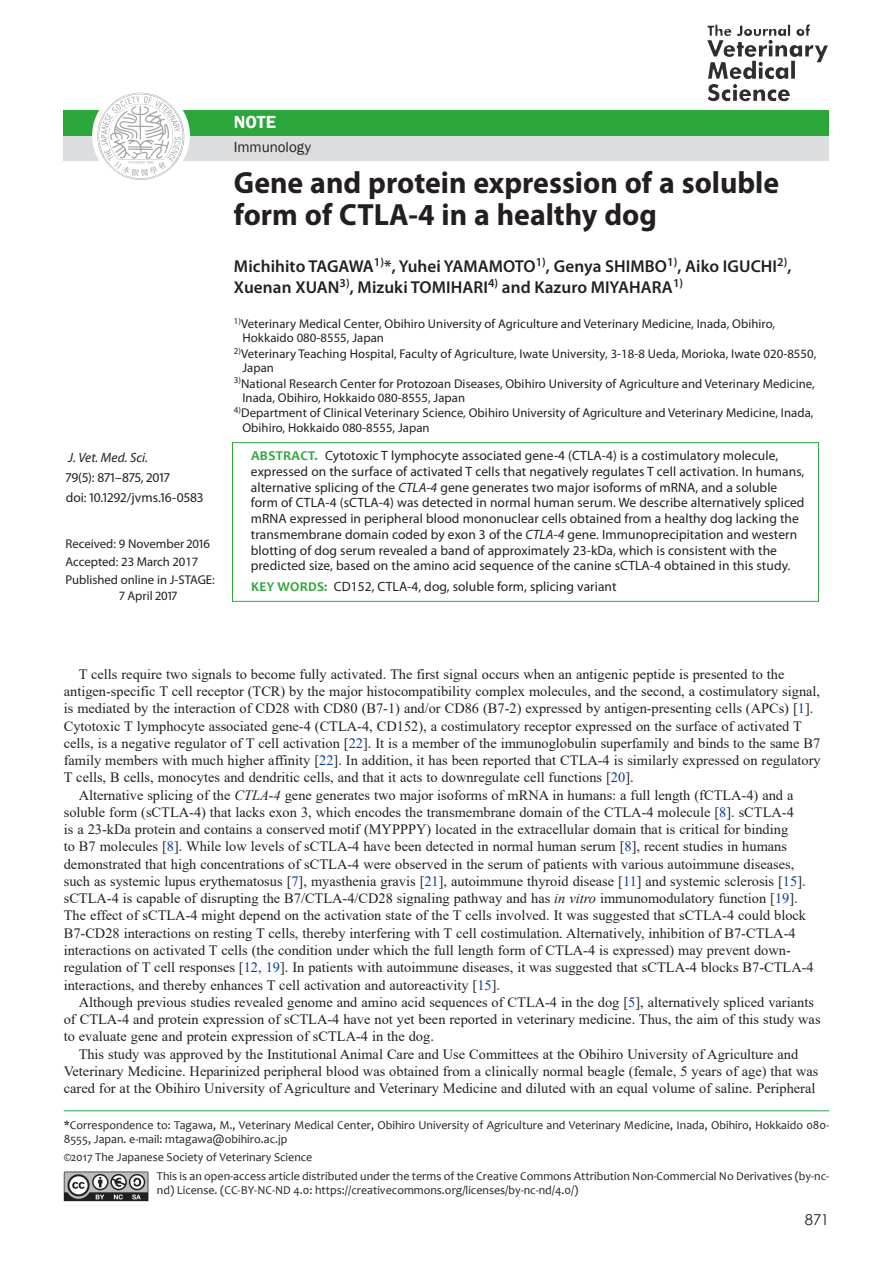
<style>
.page{position:relative;width:893px;height:1263px;background:#fff}
.page>*{position:absolute;margin:0;border:0;box-sizing:border-box;transform-origin:0 0}
.t1{font:700 30.75px/32.2px "Myriad Pro";color:#231f20}
.t2{font:600 18px "Franklin Gothic";color:#fff}
.t3{font:600 17.25px/21px "Myriad Pro";letter-spacing:.005em;color:#231f20}
.t4{font:15px "Franklin Gothic";color:#231f20}
.t5{font:15px "Century Gothic";color:#231f20}
.t6{font:14.25px "Times New Roman";color:#231f20}
.t7{font:13.5px/15.8px "Myriad Pro";letter-spacing:.005em;color:#231f20}
.t8{font:italic 13.5px "Myriad Pro";color:#231f20}
.t9{font:12.75px/14.2px "Myriad Pro";letter-spacing:.005em;color:#231f20}
.t10{font:12px/13.5px "Candara";color:#231f20}
.s1{font-family:"Candara";font-weight:700;color:#2aa738}
.s2{font-style:italic}
.s3{color:#003f98}
</style>
<div class="page">
<hr style="left:64px;top:1110px;width:765px;height:1px;background:#2aa738">
<svg style="left:64px;top:1171px;width:84px;height:30px;background:#868586"></svg>
<div style="left:64px;top:136px;width:765px;height:25px;background:#dcdddf"></div>
<div style="left:64px;top:111px;width:765px;height:25px;background:#2aa738"></div>
<div style="left:92px;top:87px;width:98px;height:97px;background:#fff;border-radius:50%"></div>
<svg style="left:94px;top:92px;width:93px;height:88px"></svg>
<img style="left:707px;top:24px;width:106px;height:33px">
<div style="left:232px;top:442px;width:587px;height:160px;border:1px solid #2aa738"></div>
<p class="t8" style="left:68px;top:449px;width:81px">J. Vet. Med. Sci.</p>
<p class="t7" style="left:66px;top:468px;width:139px;line-height:20px">79(5): 871–875, 2017<br>doi: 10.1292/jvms.16-0583</p>
<p class="t9" style="left:66px;top:535px;width:151px;line-height:17.9px">Received: 9 November 2016<br>Accepted: 23 March 2017<br>Published online in J-STAGE:</p>
<p class="t9" style="left:120px;top:588px;width:59px">7 April 2017</p>
<p class="t2" style="left:234px;top:111px;width:44px">NOTE</p>
<p class="t4" style="left:234px;top:138px;width:79px">Immunology</p>
<h1 class="t1" style="left:234px;top:165px;width:547px">Gene and protein expression of a soluble form of CTLA-4 in a healthy dog</h1>
<p class="t3" style="left:234px;top:255px;width:559px">Michihito TAGAWA<sup>1)</sup>*, Yuhei YAMAMOTO<sup>1)</sup>, Genya SHIMBO<sup>1)</sup>, Aiko IGUCHI<sup>2)</sup>,<br>Xuenan XUAN<sup>3)</sup>, Mizuki TOMIHARI<sup>4)</sup> and Kazuro MIYAHARA<sup>1)</sup></p>
<p class="t9" style="left:242px;top:316px;width:534px;text-indent:-9px"><sup>1)</sup>Veterinary Medical Center, Obihiro University of Agriculture and Veterinary Medicine, Inada, Obihiro,<br>Hokkaido 080-8555, Japan</p>
<p class="t9" style="left:242px;top:346px;width:575px;text-indent:-9px"><sup>2)</sup>Veterinary Teaching Hospital, Faculty of Agriculture, Iwate University, 3-18-8 Ueda, Morioka, Iwate 020-8550,<br>Japan</p>
<p class="t9" style="left:242px;top:376px;width:574px;text-indent:-9px"><sup>3)</sup>National Research Center for Protozoan Diseases, Obihiro University of Agriculture and Veterinary Medicine,<br>Inada, Obihiro, Hokkaido 080-8555, Japan</p>
<p class="t9" style="left:242px;top:406px;width:573px;text-indent:-9px"><sup>4)</sup>Department of Clinical Veterinary Science, Obihiro University of Agriculture and Veterinary Medicine, Inada,<br>Obihiro, Hokkaido 080-8555, Japan</p>
<p class="t7" style="left:251px;top:448px;width:555px"><span class="s1">ABSTRACT.</span> Cytotoxic T lymphocyte associated gene-4 (CTLA-4) is a costimulatory molecule, expressed on the surface of activated T cells that negatively regulates T cell activation. In humans, alternative splicing of the <span class="s2">CTLA-4</span> gene generates two major isoforms of mRNA, and a soluble form of CTLA-4 (sCTLA-4) was detected in normal human serum. We describe alternatively spliced mRNA expressed in peripheral blood mononuclear cells obtained from a healthy dog lacking the transmembrane domain coded by exon 3 of the <span class="s2">CTLA-4</span> gene. Immunoprecipitation and western blotting of dog serum revealed a band of approximately 23-kDa, which is consistent with the predicted size, based on the amino acid sequence of the canine sCTLA-4 obtained in this study.</p>
<p class="t7" style="left:251px;top:579px;width:367px"><span class="s1">KEY WORDS:</span> CD152, CTLA-4, dog, soluble form, splicing variant</p>
<p class="t6" style="left:79px;top:664px;width:707px">T cells require two signals to become fully activated. The first signal occurs when an antigenic peptide is presented to the</p>
<p class="t6" style="left:64px;top:681px;width:758px">antigen-specific T cell receptor (TCR) by the major histocompatibility complex molecules, and the second, a costimulatory signal,</p>
<p class="t6" style="left:64px;top:698px;width:751px">is mediated by the interaction of CD28 with CD80 (B7-1) and/or CD86 (B7-2) expressed by antigen-presenting cells (APCs) [<span class="s3">1</span>].</p>
<p class="t6" style="left:64px;top:716px;width:740px">Cytotoxic T lymphocyte associated gene-4 (CTLA-4, CD152), a costimulatory receptor expressed on the surface of activated T</p>
<p class="t6" style="left:64px;top:733px;width:758px">cells, is a negative regulator of T cell activation [<span class="s3">22</span>]. It is a member of the immunoglobulin superfamily and binds to the same B7</p>
<p class="t6" style="left:64px;top:750px;width:758px">family members with much higher affinity [<span class="s3">22</span>]. In addition, it has been reported that CTLA-4 is similarly expressed on regulatory</p>
<p class="t6" style="left:64px;top:767px;width:571px">T cells, B cells, monocytes and dendritic cells, and that it acts to downregulate cell functions [<span class="s3">20</span>].</p>
<p class="t6" style="left:79px;top:785px;width:716px">Alternative splicing of the <span class="s2">CTLA-4</span> gene generates two major isoforms of mRNA in humans: a full length (fCTLA-4) and a</p>
<p class="t6" style="left:64px;top:802px;width:732px">soluble form (sCTLA-4) that lacks exon 3, which encodes the transmembrane domain of the CTLA-4 molecule [<span class="s3">8</span>]. sCTLA-4</p>
<p class="t6" style="left:64px;top:819px;width:726px">is a 23-kDa protein and contains a conserved motif (MYPPPY) located in the extracellular domain that is critical for binding</p>
<p class="t6" style="left:64px;top:836px;width:725px">to B7 molecules [<span class="s3">8</span>]. While low levels of sCTLA-4 have been detected in normal human serum [<span class="s3">8</span>], recent studies in humans</p>
<p class="t6" style="left:64px;top:854px;width:732px">demonstrated that high concentrations of sCTLA-4 were observed in the serum of patients with various autoimmune diseases,</p>
<p class="t6" style="left:64px;top:871px;width:743px">such as systemic lupus erythematosus [<span class="s3">7</span>], myasthenia gravis [<span class="s3">21</span>], autoimmune thyroid disease [<span class="s3">11</span>] and systemic sclerosis [<span class="s3">15</span>].</p>
<p class="t6" style="left:64px;top:888px;width:736px">sCTLA-4 is capable of disrupting the B7/CTLA-4/CD28 signaling pathway and has <span class="s2">in vitro</span> immunomodulatory function [<span class="s3">19</span>].</p>
<p class="t6" style="left:64px;top:906px;width:744px">The effect of sCTLA-4 might depend on the activation state of the T cells involved. It was suggested that sCTLA-4 could block</p>
<p class="t6" style="left:64px;top:923px;width:733px">B7-CD28 interactions on resting T cells, thereby interfering with T cell costimulation. Alternatively, inhibition of B7-CTLA-4</p>
<p class="t6" style="left:64px;top:940px;width:729px">interactions on activated T cells (the condition under which the full length form of CTLA-4 is expressed) may prevent down-</p>
<p class="t6" style="left:64px;top:957px;width:751px">regulation of T cell responses [<span class="s3">12, 19</span>]. In patients with autoimmune diseases, it was suggested that sCTLA-4 blocks B7-CTLA-4</p>
<p class="t6" style="left:64px;top:975px;width:438px">interactions, and thereby enhances T cell activation and autoreactivity [<span class="s3">15</span>].</p>
<p class="t6" style="left:79px;top:992px;width:737px">Although previous studies revealed genome and amino acid sequences of CTLA-4 in the dog [<span class="s3">5</span>], alternatively spliced variants</p>
<p class="t6" style="left:64px;top:1009px;width:758px">of CTLA-4 and protein expression of sCTLA-4 have not yet been reported in veterinary medicine. Thus, the aim of this study was</p>
<p class="t6" style="left:64px;top:1026px;width:372px">to evaluate gene and protein expression of sCTLA-4 in the dog.</p>
<p class="t6" style="left:79px;top:1044px;width:721px">This study was approved by the Institutional Animal Care and Use Committees at the Obihiro University of Agriculture and</p>
<p class="t6" style="left:64px;top:1061px;width:756px">Veterinary Medicine. Heparinized peripheral blood was obtained from a clinically normal beagle (female, 5 years of age) that was</p>
<p class="t6" style="left:64px;top:1078px;width:753px">cared for at the Obihiro University of Agriculture and Veterinary Medicine and diluted with an equal volume of saline. Peripheral</p>
<p class="t10" style="left:64px;top:1118px;width:767px">*Correspondence to: Tagawa, M., Veterinary Medical Center, Obihiro University of Agriculture and Veterinary Medicine, Inada, Obihiro, Hokkaido 080-<br>8555, Japan. e-mail: mtagawa@obihiro.ac.jp</p>
<p class="t10" style="left:157px;top:1146px;width:674px;line-height:19.8px;text-indent:-93px">©2017 The Japanese Society of Veterinary Science<br>This is an open-access article distributed under the terms of the Creative Commons Attribution Non-Commercial No Derivatives (by-nc-</p>
<p class="t10" style="left:157px;top:1183px;width:423px">nd) License. (CC-BY-NC-ND 4.0: https://creativecommons.org/licenses/by-nc-nd/4.0/)</p>
<p class="t5" style="left:805px;top:1209px;width:26px">871</p>
</div>
